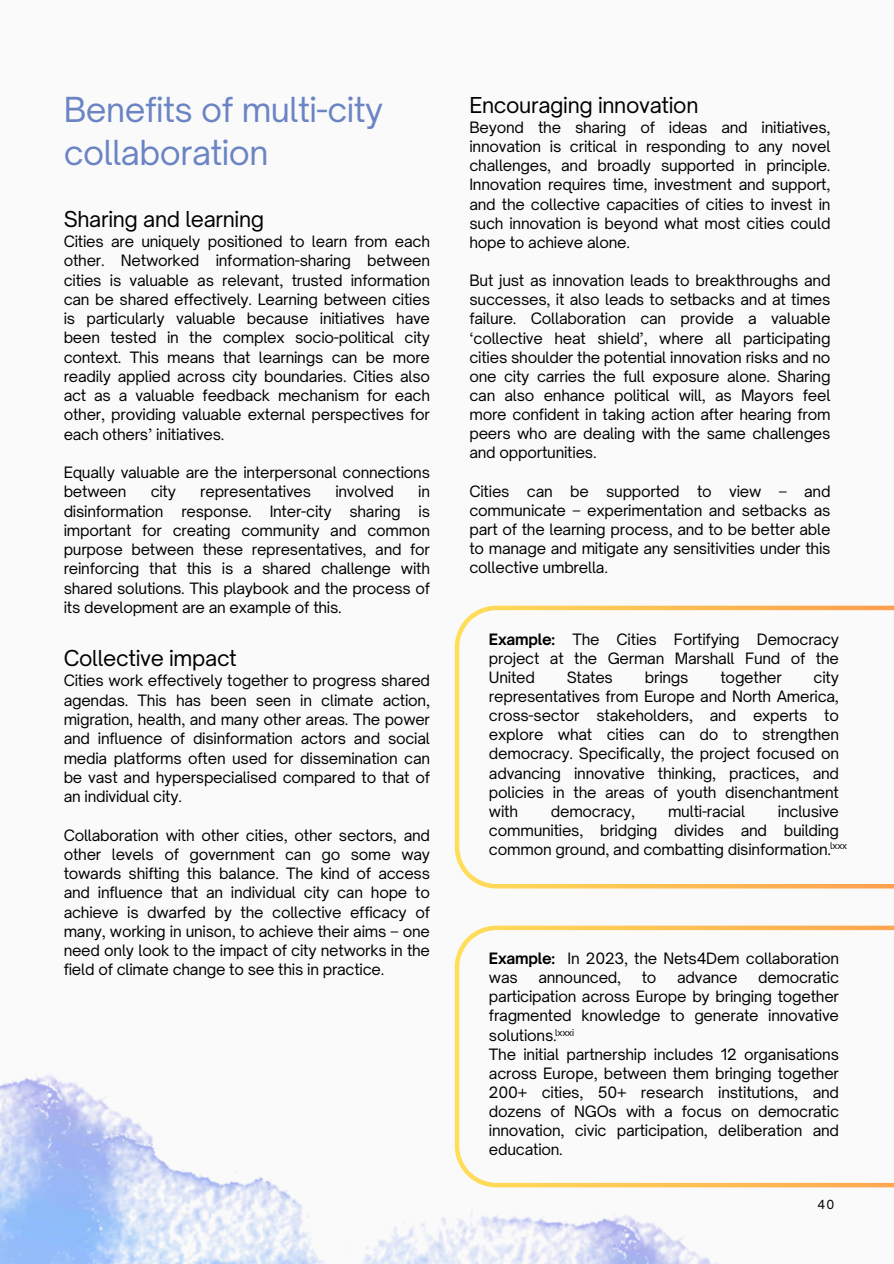
<style>
.page{position:relative;width:894px;height:1264px;background:#fff}
.page>*{position:absolute;margin:0;border:0;box-sizing:border-box;transform-origin:0 0}
.t1{font:33px/42.9px "Open Sauce One";letter-spacing:-.015em;color:#6b84c3}
.t2{font:21px "Open Sauce One";letter-spacing:-.015em;color:#000}
.t3{font:15px/19.2px "Open Sauce One";letter-spacing:-.015em;color:#000;text-align:justify}
.t4{font:12px "Open Sauce One";color:#000}
.t5{font:9px "Open Sauce One";letter-spacing:-.015em;color:#000}
.s1{font-weight:700}
</style>
<div class="page">
<div style="left:0;top:0;width:893px;height:1263px;background:#fafafa"></div>
<svg style="left:454px;top:605px;width:439px;height:283px"></svg>
<svg style="left:454px;top:925px;width:439px;height:192px"></svg>
<img style="left:0;top:1075px;width:122px;height:188px">
<img style="left:89px;top:1117px;width:804px;height:146px">
<h2 class="t1" style="left:64px;top:88px;width:321px">Benefits of multi-city collaboration</h2>
<h2 class="t2" style="left:64px;top:206px;width:202px">Sharing and learning</h2>
<h2 class="t3" style="left:64px;top:232px;width:368px">Cities are uniquely positioned to learn from each other. Networked information-sharing between cities is valuable as relevant, trusted information can be shared effectively. Learning between cities is particularly valuable because initiatives have been tested in the complex socio-political city context. This means that learnings can be more readily applied across city boundaries. Cities also act as a valuable feedback mechanism for each other, providing valuable external perspectives for each others’ initiatives.</h2>
<h2 class="t3" style="left:64px;top:463px;width:368px">Equally valuable are the interpersonal connections between</h2>
<h2 class="t3" style="left:64px;top:482px;width:368px;text-indent:354px">in disinformation response. Inter-city sharing is important for creating community and common purpose between these representatives, and for reinforcing that this is a shared challenge with shared solutions. This playbook and the process of its development are an example of this.</h2>
<h2 class="t2" style="left:64px;top:645px;width:175px">Collective impact</h2>
<h2 class="t3" style="left:64px;top:671px;width:368px">Cities work effectively together to progress shared agendas. This has been seen in climate action, migration, health, and many other areas. The power and influence of disinformation actors and social media platforms often used for dissemination can be vast and hyperspecialised compared to that of an individual city.</h2>
<h2 class="t3" style="left:64px;top:825px;width:368px">Collaboration with other cities, other sectors, and other levels of government can go some way towards shifting this balance. The kind of access and influence that an individual city can hope to achieve is dwarfed by the collective efficacy of many, working in unison, to achieve their aims – one need only look to the impact of city networks in the field of climate change to see this in practice.</h2>
<h2 class="t3" style="left:151px;top:482px;width:27px">city</h2>
<h2 class="t3" style="left:200px;top:482px;width:112px">representatives</h2>
<h2 class="t3" style="left:335px;top:482px;width:60px">involved</h2>
<h2 class="t2" style="left:469px;top:92px;width:230px">Encouraging innovation</h2>
<h2 class="t3" style="left:469px;top:118px;width:362px">Beyond the sharing of ideas and initiatives, innovation is critical in responding to any novel challenges, and broadly supported in principle.<br>Innovation requires time, investment and support, and the collective capacities of cities to invest in such innovation is beyond what most cities could hope to achieve alone.</h2>
<h2 class="t3" style="left:469px;top:271px;width:362px">But just as innovation leads to breakthroughs and successes, it also leads to setbacks and at times failure. Collaboration can provide a valuable ‘collective heat shield’, where all participating cities shoulder the potential innovation risks and no one city carries the full exposure alone. Sharing can also enhance political will, as Mayors feel more confident in taking action after hearing from peers who are dealing with the same challenges and opportunities.</h2>
<p class="t3" style="left:469px;top:481px;width:362px">Cities can be supported to view – and communicate – experimentation and setbacks as part of the learning process, and to be better able to manage and mitigate any sensitivities under this collective umbrella.</p>
<h2 class="t3" style="left:489px;top:629px;width:351px"><span class="s1">Example:</span> The Cities Fortifying Democracy project at the German Marshall Fund of the United</h2>
<h2 class="t3" style="left:489px;top:667px;width:351px;text-indent:324px">city representatives from Europe and North America, cross-sector stakeholders, and experts to explore what cities can do to strengthen democracy. Specifically, the project focused on advancing innovative thinking, practices, and policies in the areas of youth disenchantment with</h2>
<h2 class="t3" style="left:566px;top:667px;width:48px">States</h2>
<h2 class="t3" style="left:644px;top:667px;width:45px">brings</h2>
<h2 class="t3" style="left:720px;top:667px;width:63px">together</h2>
<h2 class="t3" style="left:489px;top:801px;width:351px;text-indent:289px">inclusive communities, bridging divides and building common ground, and combatting disinformation.</h2>
<h2 class="t3" style="left:550px;top:801px;width:86px">democracy,</h2>
<h2 class="t3" style="left:667px;top:801px;width:79px">multi-racial</h2>
<p class="t5" style="left:830px;top:839px;width:18px">lxxx</p>
<h2 class="t3" style="left:489px;top:948px;width:351px"><span class="s1">Example:</span> In 2023, the Nets4Dem collaboration was</h2>
<h2 class="t3" style="left:489px;top:967px;width:351px;text-align:left;text-indent:269px">democratic participation across Europe by bringing together fragmented knowledge to generate innovative solutions.<br>The initial partnership includes 12 organisations across Europe, between them bringing together 200+ cities, 50+ research institutions, and dozens of NGOs with a focus on democratic innovation, civic participation, deliberation and education.</h2>
<h2 class="t3" style="left:538px;top:967px;width:84px">announced,</h2>
<h2 class="t3" style="left:641px;top:967px;width:16px">to</h2>
<h2 class="t3" style="left:677px;top:967px;width:62px">advance</h2>
<p class="t5" style="left:555px;top:1026px;width:20px">lxxxi</p>
<h1 class="t4" style="left:817px;top:1197px;width:18px">40</h1>
</div>
